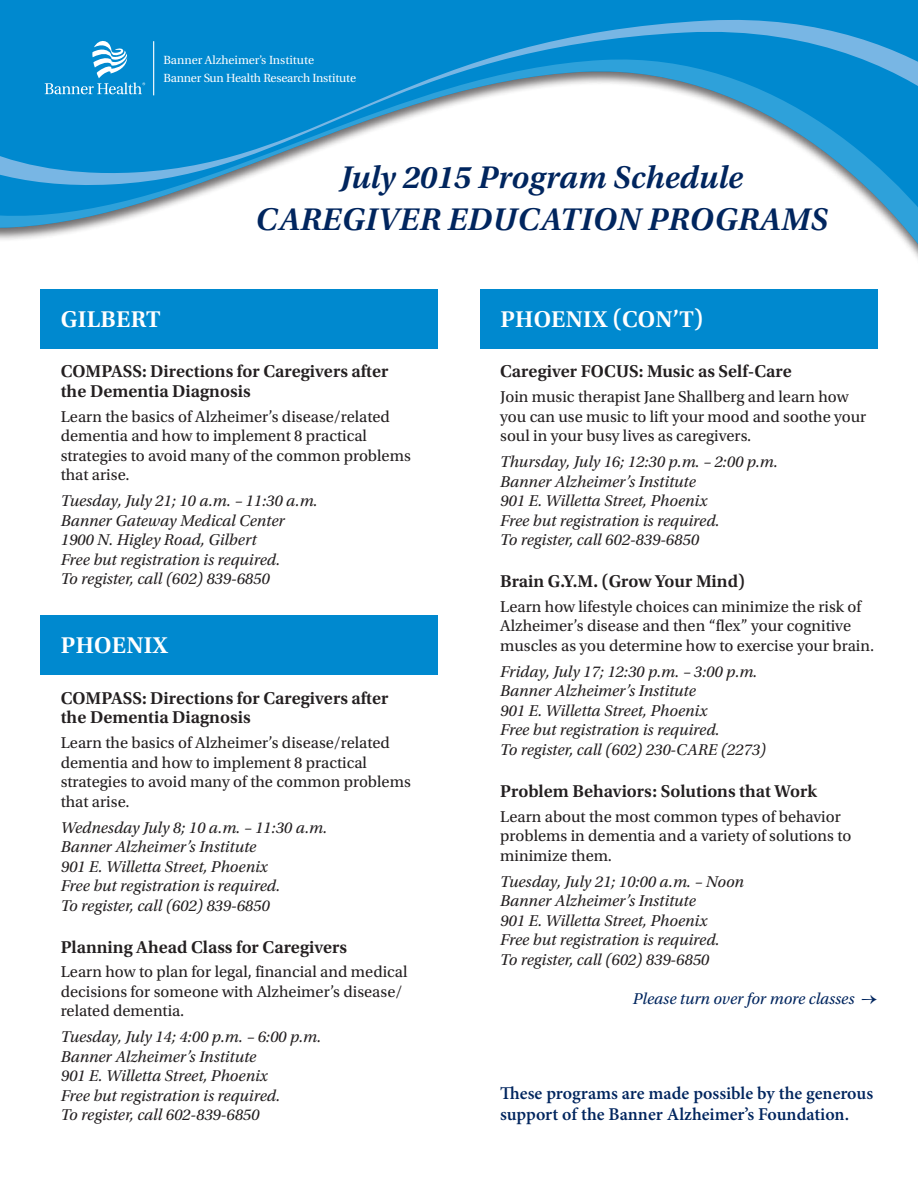
<style>
.page{position:relative;width:918px;height:1188px;background:#fff}
.page>*{position:absolute;margin:0;border:0;box-sizing:border-box;transform-origin:0 0}
.t1{font:italic 600 33px/42px "Utopia Std";letter-spacing:.01em;color:#00255e;text-align:center}
.t2{font:600 24px "Utopia Std";letter-spacing:.01em;color:#fff}
.t3{font:600 18px/19.5px "Utopia Std";color:#231f20}
.t4{font:600 18px/21px "Minion Pro";color:#00255e}
.t5{font:italic 16.5px/19.5px "Utopia Std";color:#231f20}
.t6{font:16.5px/19.5px "Utopia Std";color:#231f20}
.t7{font:italic 16.5px "Utopia Std";color:#00255e}
.t8{font:11.7px/17.7px "Utopia";letter-spacing:-.015em;color:#fff}
</style>
<div class="page">
<div style="left:0;top:0;width:918px;height:8px;background:#0089cf"></div>
<svg style="left:0;top:194px;width:918px;height:65px"></svg>
<svg style="left:0;top:8px;width:918px;height:186px;fill:#0089cf"></svg>
<svg style="left:45px;top:38px;width:100px;height:56px;background:#259ad5"></svg>
<hr style="left:153px;top:41px;width:1px;height:54px;background:#fff">
<div style="left:40px;top:289px;width:398px;height:59px;background:#0089cf"></div>
<div style="left:480px;top:289px;width:398px;height:59px;background:#0089cf"></div>
<div style="left:40px;top:615px;width:398px;height:59px;background:#0089cf"></div>
<p class="t8" style="left:163px;top:52px;width:194px">Banner Alzheimer’s Institute<br>Banner Sun Health Research Institute</p>
<p class="t1" style="left:256px;top:157px;width:574px">July 2015 Program Schedule<br>CAREGIVER EDUCATION PROGRAMS</p>
<p class="t2" style="left:61px;top:305px;width:101px">GILBERT</p>
<p class="t2" style="left:500px;top:305px;width:205px">PHOENIX (CON’T)</p>
<p class="t3" style="left:61px;top:362px;width:329px">COMPASS: Directions for Caregivers after the Dementia Diagnosis</p>
<p class="t6" style="left:61px;top:407px;width:352px">Learn the basics of Alzheimer’s disease/related dementia and how to implement 8 practical strategies to avoid many of the common problems that arise.</p>
<p class="t5" style="left:61px;top:491px;width:258px">Tuesday, July 21; 10 a.m. – 11:30 a.m.<br>Banner Gateway Medical Center<br>1900 N. Higley Road, Gilbert<br>Free but registration is required.<br>To register, call (602) 839-6850</p>
<p class="t2" style="left:61px;top:631px;width:108px">PHOENIX</p>
<p class="t3" style="left:61px;top:688px;width:329px">COMPASS: Directions for Caregivers after the Dementia Diagnosis</p>
<p class="t6" style="left:61px;top:733px;width:352px">Learn the basics of Alzheimer’s disease/related dementia and how to implement 8 practical strategies to avoid many of the common problems that arise.</p>
<p class="t5" style="left:61px;top:818px;width:268px">Wednesday July 8; 10 a.m. – 11:30 a.m.<br>Banner Alzheimer’s Institute<br>901 E. Willetta Street, Phoenix<br>Free but registration is required.<br>To register, call (602) 839-6850</p>
<p class="t3" style="left:61px;top:937px;width:288px">Planning Ahead Class for Caregivers</p>
<p class="t6" style="left:61px;top:963px;width:348px">Learn how to plan for legal, financial and medical decisions for someone with Alzheimer’s disease/ related dementia.</p>
<p class="t5" style="left:61px;top:1028px;width:262px">Tuesday, July 14; 4:00 p.m. – 6:00 p.m.<br>Banner Alzheimer’s Institute<br>901 E. Willetta Street, Phoenix<br>Free but registration is required.<br>To register, call 602-839-6850</p>
<p class="t3" style="left:500px;top:362px;width:293px">Caregiver FOCUS: Music as Self-Care</p>
<p class="t6" style="left:500px;top:387px;width:368px">Join music therapist Jane Shallberg and learn how you can use music to lift your mood and soothe your soul in your busy lives as caregivers.</p>
<p class="t5" style="left:500px;top:452px;width:279px">Thursday, July 16; 12:30 p.m. – 2:00 p.m.<br>Banner Alzheimer’s Institute<br>901 E. Willetta Street, Phoenix<br>Free but registration is required.<br>To register, call 602-839-6850</p>
<p class="t3" style="left:500px;top:572px;width:246px">Brain G.Y.M. (Grow Your Mind)</p>
<p class="t6" style="left:500px;top:597px;width:375px">Learn how lifestyle choices can minimize the risk of<br>Alzheimer’s disease and then “flex” your cognitive muscles as you determine how to exercise your brain.</p>
<p class="t5" style="left:500px;top:662px;width:267px">Friday, July 17; 12:30 p.m. – 3:00 p.m.<br>Banner Alzheimer’s Institute<br>901 E. Willetta Street, Phoenix<br>Free but registration is required.<br>To register, call (602) 230-CARE (2273)</p>
<p class="t3" style="left:500px;top:782px;width:318px">Problem Behaviors: Solutions that Work</p>
<p class="t6" style="left:500px;top:807px;width:353px">Learn about the most common types of behavior problems in dementia and a variety of solutions to minimize them.</p>
<p class="t5" style="left:500px;top:872px;width:245px">Tuesday, July 21; 10:00 a.m. – Noon Banner Alzheimer’s Institute<br>901 E. Willetta Street, Phoenix<br>Free but registration is required.<br>To register, call (602) 839-6850</p>
<p class="t7" style="left:633px;top:989px;width:246px">Please turn over for more classes →</p>
<p class="t4" style="left:500px;top:1083px;width:374px">These programs are made possible by the generous support of the Banner Alzheimer’s Foundation.</p>
</div>
